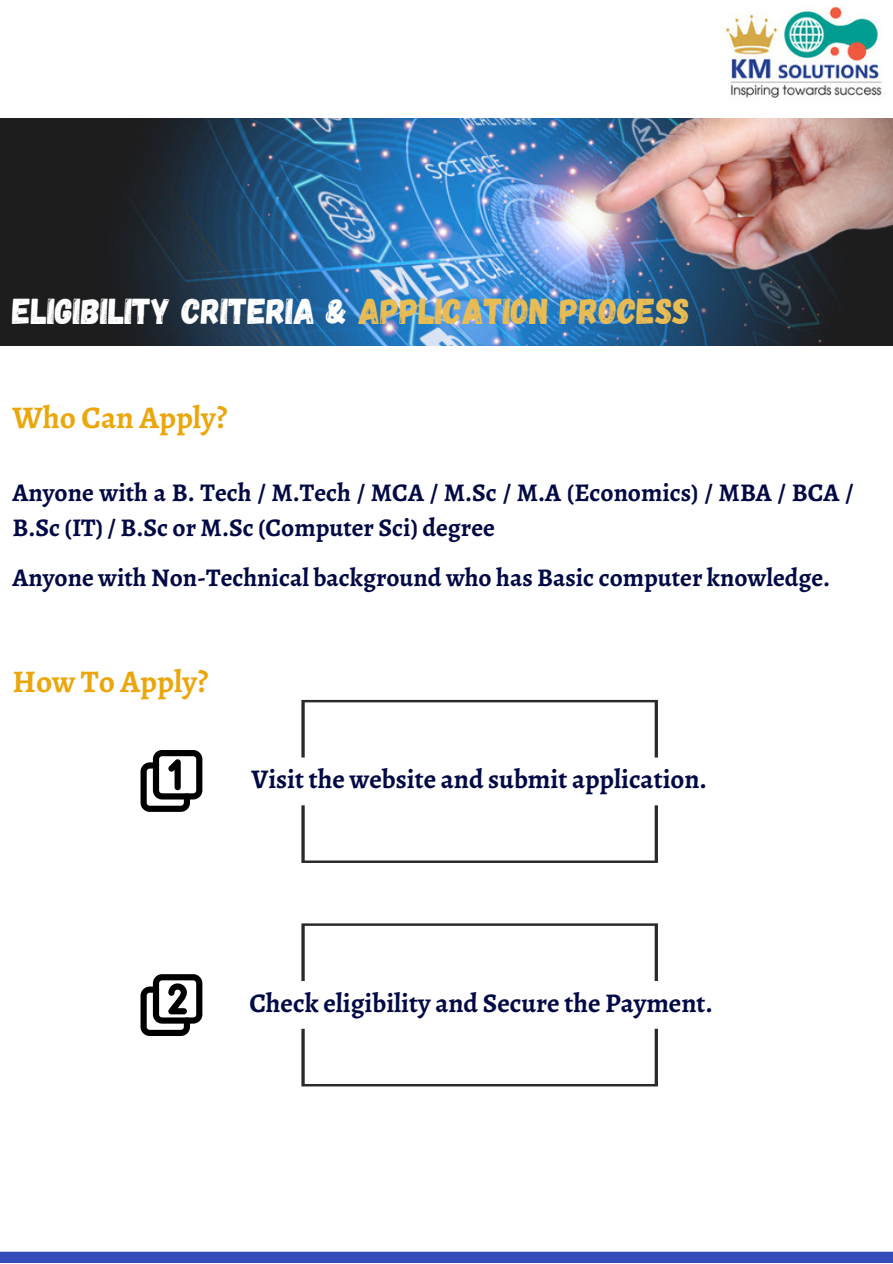
<style>
.page{position:relative;width:893px;height:1264px;background:#fff}
.page>*{position:absolute;margin:0;border:0;box-sizing:border-box;transform-origin:0 0}
.t1{font:36px "Gagalin";color:#fff}
.t2{font:700 31.5px "Alegreya";color:#eba60b}
.t3{font:700 27px "Alegreya";color:#020944}
.t4{font:700 25.5px/34.8px "Alegreya";color:#020944}
.s1{color:#eabc54}
</style>
<div class="page">
<div style="left:0;top:1251px;width:892px;height:11px;background:#344cb7"></div>
<img style="left:722px;top:6px;width:160px;height:92px">
<img style="left:0;top:118px;width:892px;height:227px">
<svg style="left:140px;top:750px;width:62px;height:61px"></svg>
<svg style="left:140px;top:974px;width:62px;height:62px"></svg>
<svg style="left:301px;top:700px;width:357px;height:57px"></svg>
<svg style="left:301px;top:805px;width:357px;height:58px"></svg>
<svg style="left:301px;top:923px;width:357px;height:58px"></svg>
<svg style="left:301px;top:1028px;width:357px;height:58px"></svg>
<p class="t1" style="left:12px;top:288px;width:678px">ELIGIBILITY CRITERIA &amp; <span class="s1">APPLICATION PROCESS</span></p>
<p class="t2" style="left:12px;top:396px;width:216px">Who Can Apply?</p>
<p class="t4" style="left:12px;top:475px;width:842px">Anyone with a B. Tech / M.Tech / MCA / M.Sc / M.A (Economics) / MBA / BCA /<br>B.Sc (IT) / B.Sc or M.Sc (Computer Sci) degree</p>
<p class="t4" style="left:12px;top:559px;width:819px">Anyone with Non-Technical background who has Basic computer knowledge.</p>
<p class="t2" style="left:12px;top:660px;width:197px">How To Apply?</p>
<p class="t3" style="left:251px;top:760px;width:457px">Visit the website and submit application.</p>
<p class="t3" style="left:249px;top:984px;width:465px">Check eligibility and Secure the Payment.</p>
</div>
